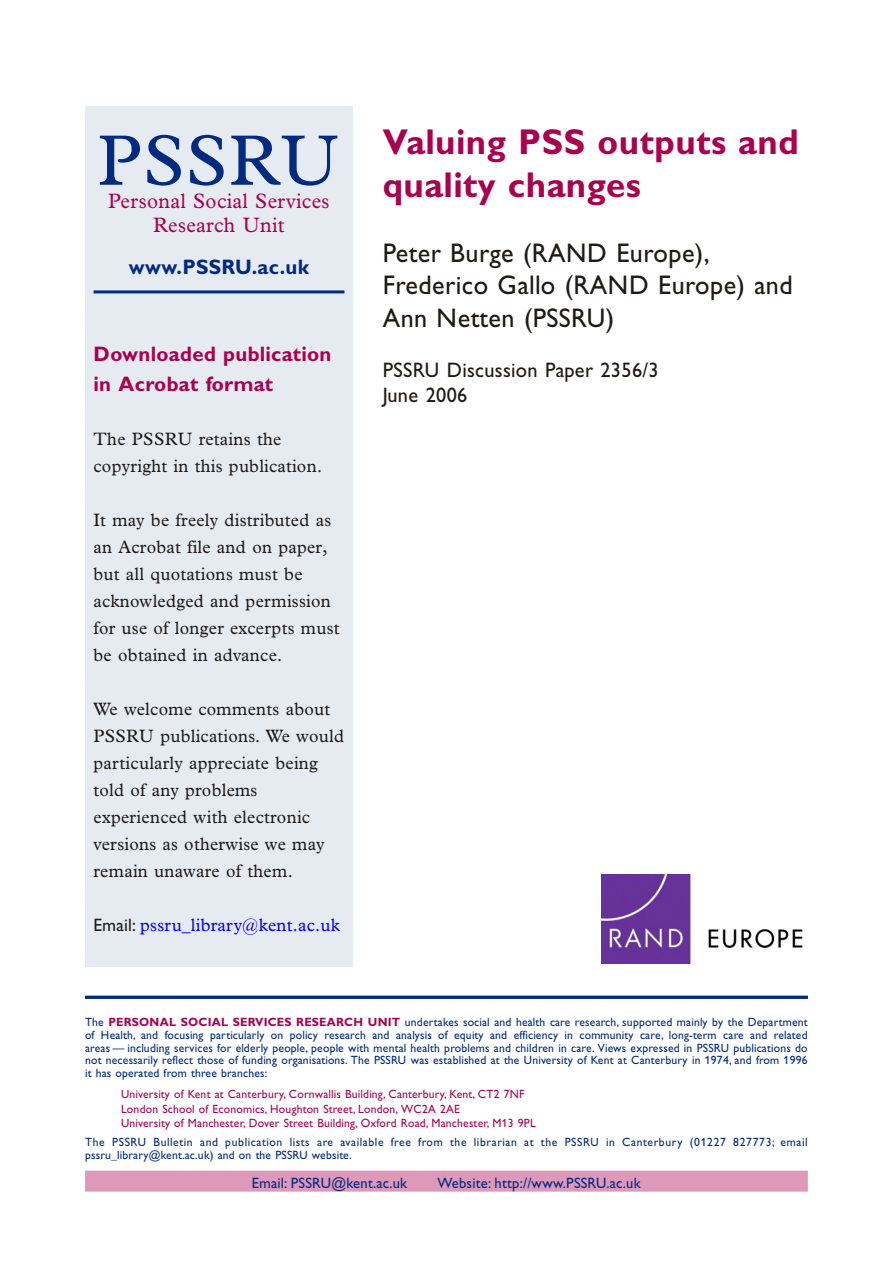
<style>
.page{position:relative;width:894px;height:1263px;background:#fff}
.page>*{position:absolute;margin:0;border:0;box-sizing:border-box;transform-origin:0 0}
.t1{font:72px "Plantin";color:#002b80}
.t2{font:700 36px/43.2px "Gill Alt One";color:#ab004f}
.t3{font:27px/32.4px "Gill Alt One";color:#1f1a17}
.t4{font:700 21px/30.2px "Gill Alt One";color:#ab004f}
.t5{font:21px/25.2px "Gill Alt One";color:#1f1a17}
.t6{font:21px/23.4px "Plantin";color:#ab004f;text-align:center}
.t7{font:700 21px "Gill Alt One";color:#002b80}
.t8{font:18px/27px "Plantin";color:#1f1a17}
.t9{font:18px "Plantin";color:#00f}
.t10{font:15px "Gill Alt One";letter-spacing:.005em;color:#002b80}
.t11{font:12px/12.9px "Gill Alt One";letter-spacing:.015em;color:#002b80;text-align:justify}
.t12{font:12px/14.2px "Gill Alt One";color:#ab004f}
.t13{font:12px/12.9px "Gill Alt One";letter-spacing:.04em;color:#002b80}
.s1{font-family:"Gill Alt One";color:#1f1a17}
.s2{font-weight:700;color:#ab004f}
</style>
<div class="page">
<div style="left:85px;top:106px;width:268px;height:861px;background:#e6ebf2"></div>
<hr style="left:94px;top:290px;width:251px;height:3px;background:#002b80">
<div style="left:85px;top:1171px;width:723px;height:21px;background:#de99ba"></div>
<hr style="left:85px;top:996px;width:723px;height:3px;background:#002b80">
<img style="left:602px;top:874px;width:201px;height:89px">
<h1 class="t1" style="left:98px;top:128px;width:244px">PSSRU</h1>
<h3 class="t6" style="left:108px;top:190px;width:223px">Personal Social Services<br>Research Unit</h3>
<h3 class="t7" style="left:129px;top:257px;width:182px">www.PSSRU.ac.uk</h3>
<h3 class="t4" style="left:94px;top:340px;width:240px">Downloaded publication in Acrobat format</h3>
<h3 class="t8" style="left:94px;top:426px;width:230px">The PSSRU retains the copyright in this publication.</h3>
<h3 class="t8" style="left:94px;top:507px;width:248px">It may be freely distributed as an Acrobat file and on paper, but all quotations must be acknowledged and permission for use of longer excerpts must be obtained in advance.</h3>
<h3 class="t8" style="left:94px;top:696px;width:252px">We welcome comments about<br>PSSRU publications. We would particularly appreciate being told of any problems experienced with electronic versions as otherwise we may remain unaware of them.</h3>
<h3 class="t9" style="left:94px;top:917px;width:248px"><span class="s1">Email:</span> pssru_library@kent.ac.uk</h3>
<h2 class="t2" style="left:383px;top:123px;width:418px">Valuing PSS outputs and quality changes</h2>
<h3 class="t3" style="left:383px;top:238px;width:412px">Peter Burge (RAND Europe),<br>Frederico Gallo (RAND Europe) and<br>Ann Netten (PSSRU)</h3>
<h3 class="t5" style="left:383px;top:359px;width:278px">PSSRU Discussion Paper 2356/3<br>June 2006</h3>
<p class="t11" style="left:85px;top:1016px;width:724px">The <span class="s2">PERSONAL SOCIAL SERVICES RESEARCH UNIT</span> undertakes social and health care research, supported mainly by the Department of Health, and focusing particularly on policy research and analysis of equity and efficiency in community care, long-term care and related areas — including services for elderly people, people with mental health problems and children in care. Views expressed in PSSRU publications do not necessarily reflect those of funding organisations. The PSSRU was established at the University of Kent at Canterbury in 1974, and from 1996 it has operated from three branches:</p>
<p class="t12" style="left:121px;top:1088px;width:416px">University of Kent at Canterbury, Cornwallis Building, Canterbury, Kent, CT2 7NF<br>London School of Economics, Houghton Street, London, WC2A 2AE<br>University of Manchester, Dover Street Building, Oxford Road, Manchester, M13 9PL</p>
<p class="t13" style="left:85px;top:1136px;width:724px">The PSSRU Bul le tin and pub li ca tion lists are available free from the librar ian at the PSSRU in Can ter bury (01227 827773; email pssru_library@kent.ac.uk) and on the PSSRU website.</p>
<p class="t10" style="left:252px;top:1177px;width:157px">Email: PSSRU@kent.ac.uk</p>
<p class="t10" style="left:438px;top:1177px;width:205px">Website: http://www.PSSRU.ac.uk</p>
</div>
